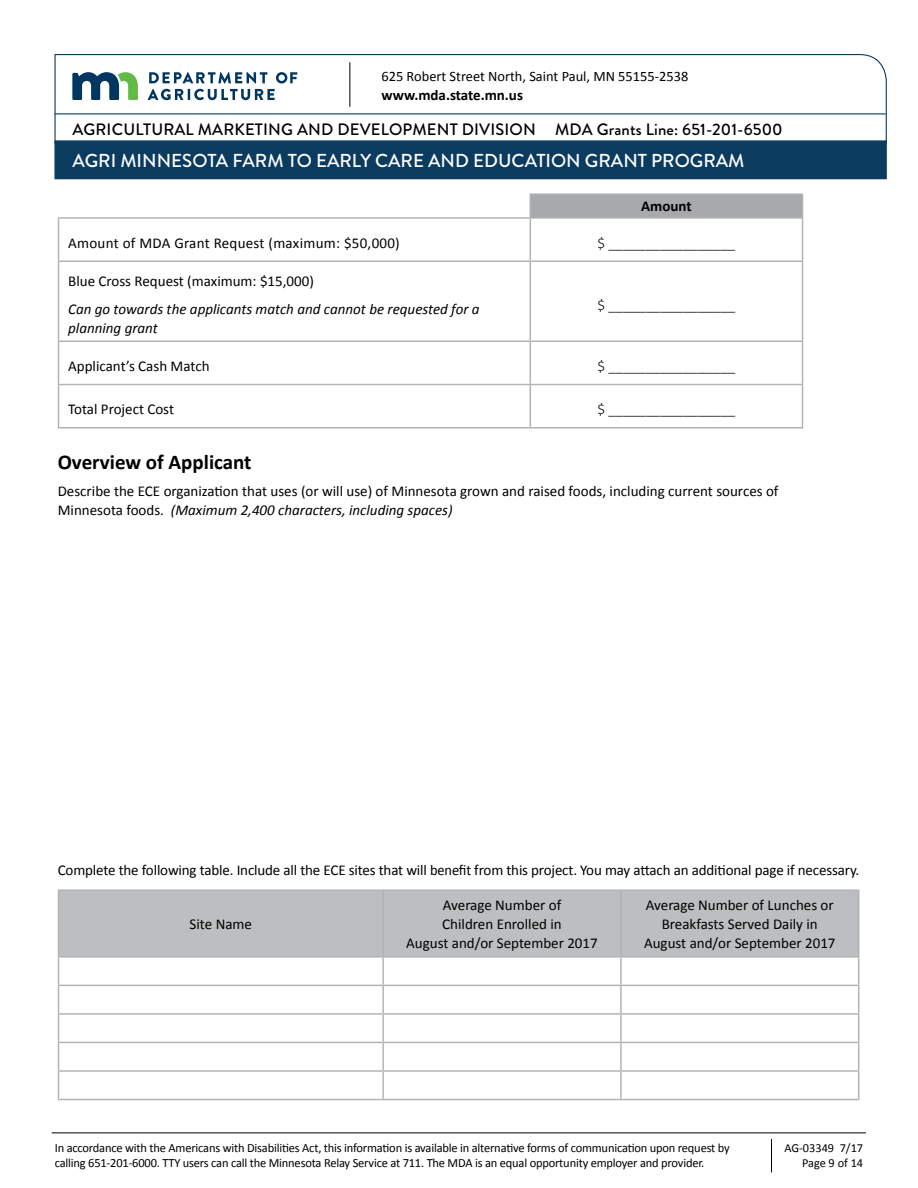
<style>
.page{position:relative;width:918px;height:1188px;background:#fff}
.page>*{position:absolute;margin:0;border:0;box-sizing:border-box;transform-origin:0 0}
.t1{font:700 21px "Calibri";color:#000}
.t2{font:500 18.75px "Brandon Grotesque";color:#fff}
.t3{font:500 16.5px "Brandon Grotesque";letter-spacing:.01em;color:#000}
.Application_P1{font:15px/19px "Calibri";color:#000}
.bullets_indented{font:300 15px "Calibri";color:#000}
.Application_P1-2{font:italic 15px/19px "Calibri";color:#000}
.Application_P1-3{font:15px "Calibri";letter-spacing:.02em;color:#000}
.bullets_indented-2{font:700 15px "Calibri";color:#000}
.t4{font:14.4px "Calibri";color:#000}
.t5{font:12.6px/15px "Calibri";letter-spacing:-.015em;color:#000}
.t6{font:12.3px/14.7px "Calibri";color:#000;text-align:right}
.s1{font-style:italic}
</style>
<div class="page">
<hr style="left:771px;top:1139px;width:1px;height:33px;background:#000">
<hr style="left:52px;top:1132px;width:814px;height:1px;background:#000">
<svg style="left:54px;top:54px;width:833px;height:86px"></svg>
<hr style="left:55px;top:113px;width:831px;height:1px;background:#0c3b60">
<div style="left:54px;top:140px;width:833px;height:39px;background:#0c3b60;border:2px solid #0c3b60"></div>
<svg style="left:72px;top:72px;width:66px;height:28px"></svg>
<svg style="left:148px;top:72px;width:149px;height:28px"></svg>
<hr style="left:350px;top:62px;width:1px;height:45px;background:#000">
<div style="left:530px;top:194px;width:273px;height:24px;background:#a7a9ac"></div>
<hr style="left:58px;top:217px;width:472px;height:2px;background:#b1b4b6">
<hr style="left:58px;top:219px;width:1px;height:41px;background:#b1b4b6">
<hr style="left:530px;top:219px;width:1px;height:41px;background:#b1b4b6">
<hr style="left:802px;top:219px;width:1px;height:41px;background:#b1b4b6">
<hr style="left:58px;top:260px;width:472px;height:2px;background:#b1b4b6">
<hr style="left:58px;top:262px;width:1px;height:78px;background:#b1b4b6">
<hr style="left:530px;top:260px;width:273px;height:2px;background:#b1b4b6">
<hr style="left:530px;top:262px;width:1px;height:78px;background:#b1b4b6">
<hr style="left:802px;top:262px;width:1px;height:78px;background:#b1b4b6">
<hr style="left:58px;top:340px;width:472px;height:2px;background:#b1b4b6">
<hr style="left:58px;top:342px;width:1px;height:42px;background:#b1b4b6">
<hr style="left:530px;top:340px;width:273px;height:2px;background:#b1b4b6">
<hr style="left:530px;top:342px;width:1px;height:42px;background:#b1b4b6">
<hr style="left:802px;top:342px;width:1px;height:42px;background:#b1b4b6">
<hr style="left:58px;top:384px;width:472px;height:1px;background:#b1b4b6">
<hr style="left:58px;top:385px;width:1px;height:42px;background:#b1b4b6">
<hr style="left:530px;top:384px;width:273px;height:1px;background:#b1b4b6">
<hr style="left:530px;top:385px;width:1px;height:42px;background:#b1b4b6">
<hr style="left:802px;top:385px;width:1px;height:42px;background:#b1b4b6">
<hr style="left:58px;top:427px;width:472px;height:2px;background:#b1b4b6">
<hr style="left:530px;top:427px;width:273px;height:2px;background:#b1b4b6">
<hr style="left:530px;top:193px;width:273px;height:2px;background:#b1b4b6">
<svg style="left:530px;top:195px;width:1px;height:22px"></svg>
<svg style="left:802px;top:195px;width:1px;height:22px"></svg>
<hr style="left:530px;top:217px;width:273px;height:2px;background:#b1b4b6">
<div style="left:59px;top:891px;width:799px;height:65px;background:#bcbec0"></div>
<hr style="left:58px;top:889px;width:325px;height:2px;background:#b1b4b6">
<hr style="left:58px;top:891px;width:1px;height:65px;background:#b1b4b6">
<hr style="left:383px;top:889px;width:238px;height:2px;background:#b1b4b6">
<hr style="left:382px;top:891px;width:2px;height:65px;background:#b1b4b6">
<hr style="left:621px;top:889px;width:238px;height:2px;background:#b1b4b6">
<hr style="left:620px;top:891px;width:2px;height:65px;background:#b1b4b6">
<hr style="left:858px;top:891px;width:1px;height:65px;background:#b1b4b6">
<hr style="left:58px;top:956px;width:325px;height:2px;background:#b1b4b6">
<hr style="left:383px;top:956px;width:238px;height:2px;background:#b1b4b6">
<hr style="left:382px;top:958px;width:2px;height:27px;background:#b1b4b6">
<hr style="left:621px;top:956px;width:238px;height:2px;background:#b1b4b6">
<hr style="left:620px;top:958px;width:2px;height:27px;background:#b1b4b6">
<hr style="left:58px;top:985px;width:325px;height:1px;background:#b1b4b6">
<hr style="left:383px;top:985px;width:238px;height:1px;background:#b1b4b6">
<hr style="left:382px;top:986px;width:2px;height:27px;background:#b1b4b6">
<hr style="left:621px;top:985px;width:238px;height:1px;background:#b1b4b6">
<hr style="left:620px;top:986px;width:2px;height:27px;background:#b1b4b6">
<hr style="left:58px;top:1013px;width:325px;height:2px;background:#b1b4b6">
<hr style="left:383px;top:1013px;width:238px;height:2px;background:#b1b4b6">
<hr style="left:382px;top:1015px;width:2px;height:27px;background:#b1b4b6">
<hr style="left:621px;top:1013px;width:238px;height:2px;background:#b1b4b6">
<hr style="left:620px;top:1015px;width:2px;height:27px;background:#b1b4b6">
<hr style="left:58px;top:1042px;width:325px;height:1px;background:#b1b4b6">
<hr style="left:383px;top:1042px;width:238px;height:1px;background:#b1b4b6">
<hr style="left:382px;top:1043px;width:2px;height:27px;background:#b1b4b6">
<hr style="left:621px;top:1042px;width:238px;height:1px;background:#b1b4b6">
<hr style="left:620px;top:1043px;width:2px;height:27px;background:#b1b4b6">
<hr style="left:58px;top:1070px;width:325px;height:2px;background:#b1b4b6">
<svg style="left:58px;top:958px;width:1px;height:141px"></svg>
<hr style="left:383px;top:1070px;width:238px;height:2px;background:#b1b4b6">
<hr style="left:382px;top:1072px;width:2px;height:27px;background:#b1b4b6">
<hr style="left:621px;top:1070px;width:238px;height:2px;background:#b1b4b6">
<hr style="left:620px;top:1072px;width:2px;height:27px;background:#b1b4b6">
<svg style="left:858px;top:958px;width:1px;height:141px"></svg>
<hr style="left:58px;top:1099px;width:325px;height:1px;background:#b1b4b6">
<hr style="left:383px;top:1099px;width:238px;height:1px;background:#b1b4b6">
<hr style="left:621px;top:1099px;width:238px;height:1px;background:#b1b4b6">
<p class="t4" style="left:382px;top:67px;width:308px">625 Robert Street North, Saint Paul, MN 55155-2538</p>
<p class="bullets_indented-2" style="left:382px;top:85px;width:143px">www.mda.state.mn.us</p>
<p class="t3" style="left:72px;top:118px;width:712px">AGRICULTURAL MARKETING AND DEVELOPMENT DIVISION MDA Grants Line: 651-201-6500</p>
<p class="t2" style="left:72px;top:148px;width:674px">AGRI MINNESOTA FARM TO EARLY CARE AND EDUCATION GRANT PROGRAM</p>
<p class="bullets_indented-2" style="left:641px;top:197px;width:52px">Amount</p>
<p class="Application_P1-3" style="left:68px;top:233px;width:333px">Amount of MDA Grant Request (maximum: $50,000)</p>
<p class="bullets_indented" style="left:597px;top:234px;width:139px">$ _________________</p>
<p class="Application_P1" style="left:68px;top:272px;width:247px">Blue Cross Request (maximum: $15,000)</p>
<p class="Application_P1-2" style="left:68px;top:299px;width:413px">Can go towards the applicants match and cannot be requested for a planning grant</p>
<p class="bullets_indented" style="left:597px;top:295px;width:139px">$ _________________</p>
<p class="Application_P1" style="left:68px;top:357px;width:143px">Applicant’s Cash Match</p>
<p class="bullets_indented" style="left:597px;top:357px;width:139px">$ _________________</p>
<p class="Application_P1" style="left:68px;top:400px;width:107px">Total Project Cost</p>
<p class="bullets_indented" style="left:597px;top:400px;width:139px">$ _________________</p>
<h2 class="t1" style="left:58px;top:449px;width:195px">Overview of Applicant</h2>
<p class="Application_P1" style="left:58px;top:481px;width:722px">Describe the ECE organization that uses (or will use) of Minnesota grown and raised foods, including current sources of<br>Minnesota foods. <span class="s1">(Maximum 2,400 characters, including spaces)</span></p>
<p class="Application_P1" style="left:58px;top:860px;width:803px">Complete the following table. Include all the ECE sites that will benefit from this project. You may attach an additional page if necessary.</p>
<p class="Application_P1" style="left:190px;top:915px;width:64px">Site Name</p>
<p class="Application_P1" style="left:442px;top:896px;width:121px">Average Number of<br>Children Enrolled in</p>
<p class="Application_P1" style="left:406px;top:934px;width:193px">August and/or September 2017</p>
<p class="Application_P1" style="left:646px;top:896px;width:189px;text-align:center">Average Number of Lunches or<br>Breakfasts Served Daily in</p>
<p class="Application_P1" style="left:644px;top:934px;width:193px">August and/or September 2017</p>
<p class="t5" style="left:55px;top:1140px;width:677px">In accordance with the Americans with Disabilities Act, this information is available in alternative forms of communication upon request by calling 651-201-6000. TTY users can call the Minnesota Relay Service at 711. The MDA is an equal opportunity employer and provider.</p>
<p class="t6" style="left:784px;top:1141px;width:80px">AG-03349 7/17<br>Page 9 of 14</p>
</div>
